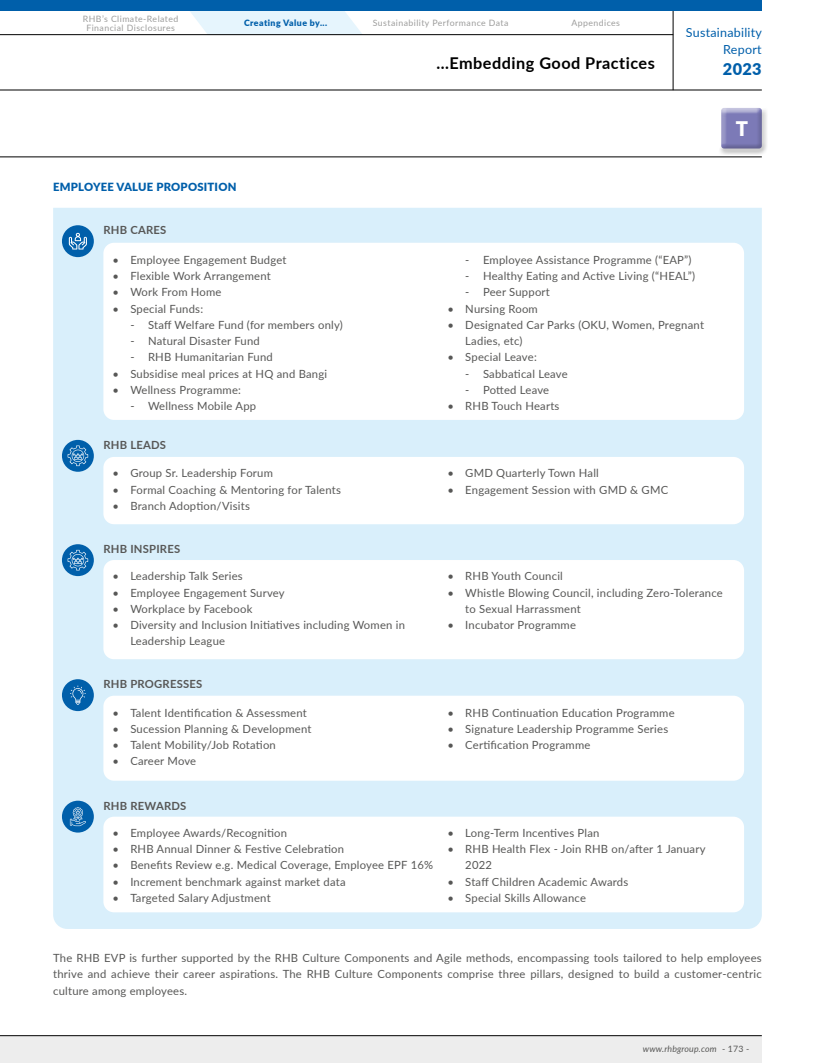
<style>
.page{position:relative;width:815px;height:1063px;background:#fff}
.page>*{position:absolute;margin:0;border:0;box-sizing:border-box;transform-origin:0 0}
.t1{font:900 20.12px "Lato";color:#fff}
.t2{font:700 16.25px "Lato";letter-spacing:.03em;color:#000}
.t3{font:900 16.25px "Lato";color:#005faa}
.t4{font:12.5px/17.5px "Lato";letter-spacing:.02em;color:#005faa;text-align:right}
.t5{font:11.25px/16.2px "Lato";letter-spacing:.02em;color:#575756}
.t6{font:700 11.25px "Lato";letter-spacing:.02em;color:#575756}
.t7{font:900 11.25px "Lato";letter-spacing:.02em;color:#005faa}
.t8{font:8.75px/8.8px "Lato";letter-spacing:.05em;color:#9d9d9c;text-align:center}
.t9{font:italic 8.75px "Lato";letter-spacing:.02em;color:#575756}
.t10{font:900 8.75px "Lato";letter-spacing:.05em;color:#005faa}
.s1{font-style:normal}
</style>
<div class="page">
<div style="left:0;top:1036px;width:762px;height:27px;background:#ededed"></div>
<hr style="left:0;top:1035px;width:762px;height:1px;background:#000">
<hr style="left:0;top:90px;width:762px;height:1px;background:#000">
<hr style="left:673px;top:11px;width:1px;height:79px;background:#000">
<svg style="left:190px;top:11px;width:172px;height:23px;background:#e8f5fd"></svg>
<hr style="left:0;top:34px;width:673px;height:1px;background:#000">
<div style="left:0;top:0;width:762px;height:11px;background:#005faa"></div>
<hr style="left:0;top:157px;width:762px;height:1px;background:#000">
<div style="left:53px;top:208px;width:709px;height:721px;background:#d9effb"></div>
<div style="left:103px;top:243px;width:641px;height:177px;background:#fff;border-radius:11px"></div>
<div style="left:103px;top:457px;width:641px;height:67px;background:#fff;border-radius:11px"></div>
<div style="left:103px;top:560px;width:641px;height:99px;background:#fff;border-radius:11px"></div>
<div style="left:103px;top:696px;width:641px;height:85px;background:#fff;border-radius:11px"></div>
<div style="left:103px;top:817px;width:641px;height:95px;background:#fff;border-radius:11px"></div>
<div style="left:62px;top:225px;width:32px;height:32px;background:#005faa;border-radius:50%"></div>
<svg style="left:69px;top:233px;width:18px;height:17px"></svg>
<div style="left:62px;top:440px;width:32px;height:32px;background:#005faa;border-radius:50%"></div>
<svg style="left:68px;top:446px;width:20px;height:20px"></svg>
<div style="left:62px;top:544px;width:32px;height:32px;background:#005faa;border-radius:50%"></div>
<svg style="left:68px;top:550px;width:20px;height:20px"></svg>
<div style="left:62px;top:679px;width:32px;height:32px;background:#005faa;border-radius:50%"></div>
<svg style="left:70px;top:685px;width:16px;height:20px"></svg>
<div style="left:62px;top:801px;width:32px;height:32px;background:#005faa;border-radius:50%"></div>
<svg style="left:70px;top:807px;width:16px;height:19px"></svg>
<div style="left:717px;top:105px;width:51px;height:50px;background:#000;opacity:.2"></div>
<p class="t8" style="left:83px;top:14px;width:97px">RHB’s Climate-Related<br>Financial Disclosures</p>
<p class="t10" style="left:244px;top:16px;width:85px">Creating Value by...</p>
<p class="t8" style="left:373px;top:18px;width:137px">Sustainability Performance Data</p>
<p class="t8" style="left:571px;top:18px;width:50px">Appendices</p>
<h2 class="t2" style="left:437px;top:51px;width:220px">...Embedding Good Practices</h2>
<p class="t4" style="left:686px;top:23px;width:78px">Sustainability<br>Report</p>
<h2 class="t3" style="left:723px;top:57px;width:40px">2023</h2>
<h1 class="t1" style="left:736px;top:114px;width:14px">T</h1>
<p class="t7" style="left:53px;top:178px;width:185px">EMPLOYEE VALUE PROPOSITION</p>
<p class="t6" style="left:103px;top:222px;width:64px">RHB CARES</p>
<p class="t5" style="left:113px;top:251px;width:175px">• Employee Engagement Budget</p>
<p class="t5" style="left:113px;top:267px;width:160px">• Flexible Work Arrangement</p>
<p class="t5" style="left:113px;top:284px;width:110px">• Work From Home</p>
<p class="t5" style="left:113px;top:300px;width:92px">• Special Funds:</p>
<p class="t5" style="left:130px;top:316px;width:214px">- Staff Welfare Fund (for members only)</p>
<p class="t5" style="left:130px;top:332px;width:131px">- Natural Disaster Fund</p>
<p class="t5" style="left:130px;top:349px;width:144px">- RHB Humanitarian Fund</p>
<p class="t5" style="left:113px;top:365px;width:216px">• Subsidise meal prices at HQ and Bangi</p>
<p class="t5" style="left:113px;top:381px;width:130px">• Wellness Programme:</p>
<p class="t5" style="left:130px;top:397px;width:127px">- Wellness Mobile App</p>
<p class="t6" style="left:103px;top:437px;width:64px">RHB LEADS</p>
<p class="t5" style="left:113px;top:465px;width:162px">• Group Sr. Leadership Forum</p>
<p class="t5" style="left:113px;top:481px;width:230px">• Formal Coaching &amp; Mentoring for Talents</p>
<p class="t5" style="left:113px;top:497px;width:139px">• Branch Adoption/Visits</p>
<p class="t6" style="left:103px;top:541px;width:78px">RHB INSPIRES</p>
<p class="t5" style="left:113px;top:568px;width:132px">• Leadership Talk Series</p>
<p class="t5" style="left:113px;top:584px;width:174px">• Employee Engagement Survey</p>
<p class="t5" style="left:113px;top:600px;width:141px">• Workplace by Facebook</p>
<p class="t5" style="left:130px;top:616px;width:276px;text-indent:-18px">• Diversity and Inclusion Initiatives including Women in<br>Leadership League</p>
<p class="t6" style="left:103px;top:676px;width:100px">RHB PROGRESSES</p>
<p class="t5" style="left:113px;top:704px;width:196px">• Talent Identification &amp; Assessment</p>
<p class="t5" style="left:113px;top:720px;width:200px">• Sucession Planning &amp; Development</p>
<p class="t5" style="left:113px;top:736px;width:165px">• Talent Mobility/Job Rotation</p>
<p class="t5" style="left:113px;top:753px;width:85px">• Career Move</p>
<p class="t6" style="left:103px;top:797px;width:85px">RHB REWARDS</p>
<p class="t5" style="left:113px;top:824px;width:176px">• Employee Awards/Recognition</p>
<p class="t5" style="left:113px;top:840px;width:233px">• RHB Annual Dinner &amp; Festive Celebration</p>
<p class="t5" style="left:113px;top:857px;width:322px">• Benefits Review e.g. Medical Coverage, Employee EPF 16%</p>
<p class="t5" style="left:113px;top:873px;width:235px">• Increment benchmark against market data</p>
<p class="t5" style="left:113px;top:889px;width:160px">• Targeted Salary Adjustment</p>
<p class="t5" style="left:465px;top:251px;width:228px">- Employee Assistance Programme (“EAP”)</p>
<p class="t5" style="left:465px;top:267px;width:231px">- Healthy Eating and Active Living (“HEAL”)</p>
<p class="t5" style="left:465px;top:284px;width:86px">- Peer Support</p>
<p class="t5" style="left:448px;top:300px;width:92px">• Nursing Room</p>
<p class="t5" style="left:465px;top:316px;width:240px;text-indent:-18px">• Designated Car Parks (OKU, Women, Pregnant<br>Ladies, etc)</p>
<p class="t5" style="left:448px;top:349px;width:91px">• Special Leave:</p>
<p class="t5" style="left:465px;top:365px;width:104px">- Sabbatical Leave</p>
<p class="t5" style="left:465px;top:381px;width:85px">- Potted Leave</p>
<p class="t5" style="left:448px;top:397px;width:113px">• RHB Touch Hearts</p>
<p class="t5" style="left:448px;top:465px;width:153px">• GMD Quarterly Town Hall</p>
<p class="t5" style="left:448px;top:481px;width:222px">• Engagement Session with GMD &amp; GMC</p>
<p class="t5" style="left:448px;top:568px;width:117px">• RHB Youth Council</p>
<p class="t5" style="left:465px;top:584px;width:259px;text-indent:-18px">• Whistle Blowing Council, including Zero-Tolerance to Sexual Harrassment</p>
<p class="t5" style="left:448px;top:616px;width:130px">• Incubator Programme</p>
<p class="t5" style="left:448px;top:704px;width:229px">• RHB Continuation Education Programme</p>
<p class="t5" style="left:448px;top:720px;width:222px">• Signature Leadership Programme Series</p>
<p class="t5" style="left:448px;top:736px;width:144px">• Certification Programme</p>
<p class="t5" style="left:448px;top:824px;width:153px">• Long-Term Incentives Plan</p>
<p class="t5" style="left:465px;top:840px;width:242px;text-indent:-18px">• RHB Health Flex - Join RHB on/after 1 January<br>2022</p>
<p class="t5" style="left:448px;top:873px;width:182px">• Staff Children Academic Awards</p>
<p class="t5" style="left:448px;top:889px;width:140px">• Special Skills Allowance</p>
<p class="t5" style="left:53px;top:949px;width:710px;text-align:justify">The RHB EVP is further supported by the RHB Culture Components and Agile methods, encompassing tools tailored to help employees thrive and achieve their career aspirations. The RHB Culture Components comprise three pillars, designed to build a customer-centric culture among employees.</p>
<p class="t9" style="left:643px;top:1043px;width:108px">www.rhbgroup.com <span class="s1">- 173 -</span></p>
</div>
